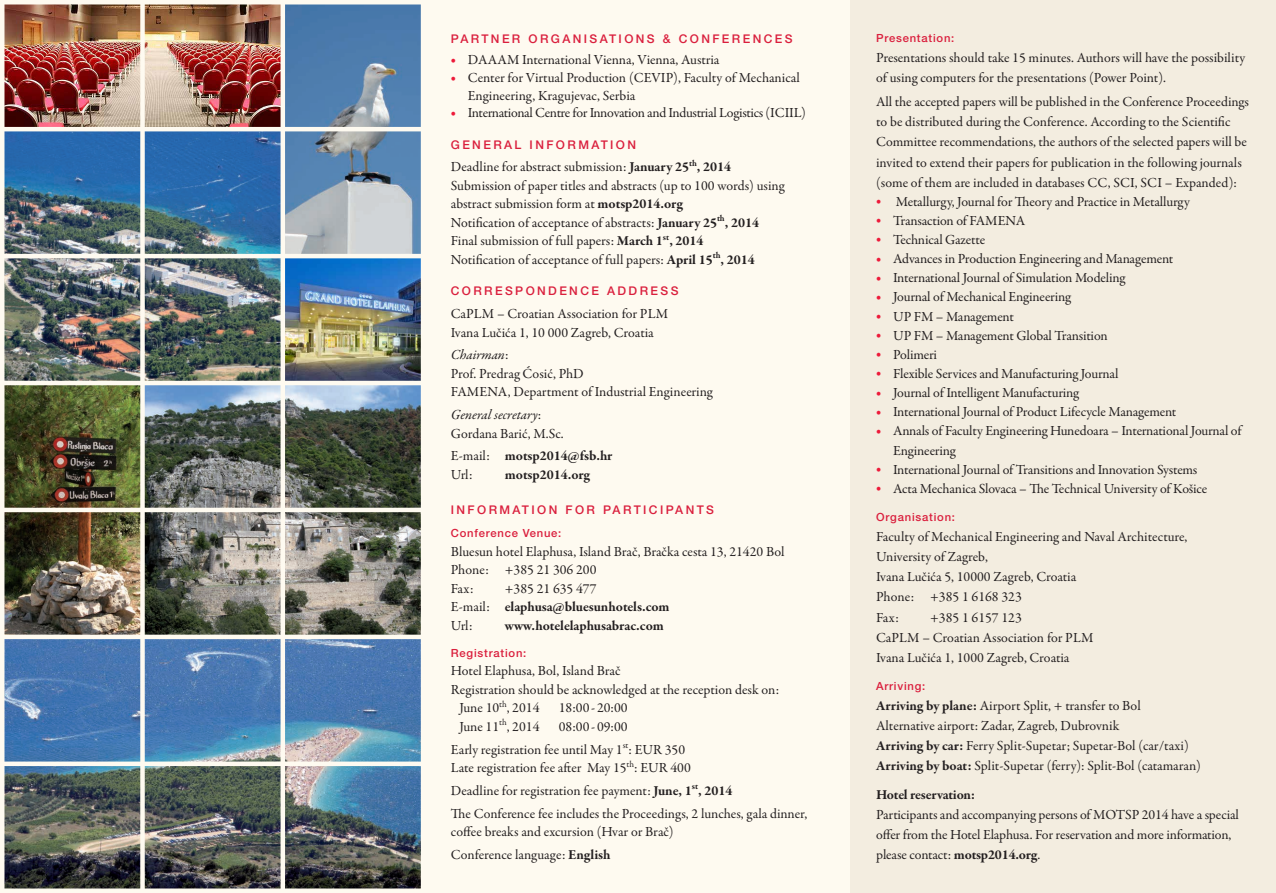
<style>
.page{position:relative;width:1276px;height:893px;background:#fff}
.page>*{position:absolute;margin:0;border:0;box-sizing:border-box;transform-origin:0 0}
.t1{font:13.95px/20.1px "Garamond Premr Pro";letter-spacing:-.005em;color:#231f20}
.t2{font:700 13.95px/18.5px "Garamond Premr Pro";letter-spacing:-.005em;color:#231f20}
.t3{font:13.95px "Garamond Premr Pro";letter-spacing:-.025em;color:#231f20}
.t4{font:500 12px "Helvetica Neue LT Pro";letter-spacing:.2em;color:#da1f3d}
.t5{font:500 11.25px "Helvetica Neue LT Pro";letter-spacing:.07em;color:#da1f3d}
.s1{font-size:12px;color:#ed1a3a}
.s2{font-weight:700}
.s3{font-style:italic}
.s4{font-weight:400}
</style>
<div class="page">
<img style="left:285px;top:5px;width:136px;height:249px">
<img style="left:4px;top:5px;width:276px;height:376px">
<img style="left:4px;top:639px;width:417px;height:249px">
<img style="left:4px;top:385px;width:136px;height:250px">
<img style="left:145px;top:379px;width:276px;height:256px">
<img style="left:285px;top:258px;width:136px;height:123px">
<div style="left:140px;top:2px;width:5px;height:889px;background:#fefaf0"></div>
<div style="left:280px;top:2px;width:5px;height:889px;background:#fefaf0"></div>
<hr style="left:421px;top:0;width:4px;height:893px;background:#fefaf0">
<hr style="left:0;top:2px;width:4px;height:891px;background:#fefaf0">
<div style="left:0;top:0;width:425px;height:5px;background:#fefaf0"></div>
<hr style="left:2px;top:127px;width:421px;height:4px;background:#fefaf0">
<hr style="left:2px;top:254px;width:421px;height:4px;background:#fefaf0">
<hr style="left:2px;top:381px;width:421px;height:4px;background:#fefaf0">
<hr style="left:2px;top:508px;width:421px;height:4px;background:#fefaf0">
<hr style="left:2px;top:635px;width:421px;height:4px;background:#fefaf0">
<div style="left:2px;top:761px;width:421px;height:5px;background:#fefaf0"></div>
<div style="left:0;top:888px;width:425px;height:5px;background:#fefaf0"></div>
<div style="left:425px;top:0;width:425px;height:893px;background:#fefaf0"></div>
<div style="left:850px;top:0;width:426px;height:893px;background:#f3ede0"></div>
<p class="t4" style="left:451px;top:31px;width:343px">PARTNER ORGANISATIONS &amp; CONFERENCES</p>
<p class="t1" style="left:451px;top:50px;width:270px"><span class="s1">•</span> DAAAM International Vienna, Vienna, Austria</p>
<p class="t1" style="left:468px;top:69px;width:333px;line-height:17.5px;text-indent:-17px"><span class="s1">•</span> Center for Virtual Production (CEVIP), Faculty of Mechanical<br>Engineering, Kragujevac, Serbia</p>
<p class="t3" style="left:451px;top:105px;width:357px"><span class="s1">•</span> International Centre for Innovation and Industrial Logistics (ICIIL)</p>
<p class="t4" style="left:451px;top:137px;width:187px">GENERAL INFORMATION</p>
<p class="t1" style="left:451px;top:158px;width:335px;line-height:18.5px">Deadline for abstract submission: <span class="s2">January 25</span><sup>th</sup><span class="s2">, 2014<br></span>Submission of paper titles and abstracts (up to 100 words) using abstract submission form at <span class="s2">motsp2014.org<br></span>Notification of acceptance of abstracts: <span class="s2">January 25</span><sup>th</sup><span class="s2">, 2014<br></span>Final submission of full papers: <span class="s2">March 1</span><sup>st</sup><span class="s2">, 2014<br></span>Notification of acceptance of full papers: <span class="s2">April 15</span><sup>th</sup><span class="s2">, 2014</span></p>
<p class="t4" style="left:451px;top:284px;width:229px">CORRESPONDENCE ADDRESS</p>
<p class="t1" style="left:451px;top:305px;width:219px;line-height:18.5px">CaPLM – Croatian Association for PLM<br>Ivana Lučića 1, 10 000 Zagreb, Croatia</p>
<p class="t1" style="left:451px;top:346px;width:263px;line-height:18.5px"><span class="s3">Chairman</span>:<br>Prof. Predrag Ćosić, PhD<br>FAMENA, Department of Industrial Engineering</p>
<p class="t1" style="left:451px;top:406px;width:114px;line-height:18.5px"><span class="s3">General secretary</span>:<br>Gordana Barić, M.Sc.</p>
<p class="t2" style="left:451px;top:447px;width:163px"><span class="s4">E-mail:</span> motsp2014@fsb.hr<br><span class="s4">Url:</span></p>
<p class="t2" style="left:505px;top:465px;width:87px">motsp2014.org</p>
<p class="t4" style="left:451px;top:503px;width:265px">INFORMATION FOR PARTICIPANTS</p>
<p class="t5" style="left:451px;top:526px;width:112px">Conference Venue:</p>
<p class="t1" style="left:451px;top:542px;width:335px;line-height:18.5px">Bluesun hotel Elaphusa, Island Brač, Bračka cesta 13, 21420 Bol<br>Phone: +385 21 306 200<br>Fax:</p>
<p class="t2" style="left:451px;top:579px;width:220px;text-indent:54px"><span class="s4">+385 21 635 477<br>E-mail:</span> elaphusa@bluesunhotels.com<br><span class="s4">Url:</span></p>
<p class="t2" style="left:505px;top:616px;width:160px">www.hotelelaphusabrac.com</p>
<p class="t5" style="left:451px;top:646px;width:77px">Registration:</p>
<p class="t1" style="left:451px;top:661px;width:171px">Hotel Elaphusa, Bol, Island Brač</p>
<p class="t1" style="left:451px;top:680px;width:330px">Registration should be acknowledged at the reception desk on:</p>
<p class="t1" style="left:459px;top:698px;width:82px">June 10<sup>th</sup>, 2014</p>
<p class="t1" style="left:559px;top:698px;width:70px">18:00 - 20:00</p>
<p class="t1" style="left:459px;top:717px;width:82px">June 11<sup>th</sup>, 2014</p>
<p class="t1" style="left:451px;top:715px;width:236px;line-height:22.8px;text-indent:108px">08:00 - 09:00<br>Early registration fee until May 1<sup>st</sup>: EUR 350</p>
<p class="t1" style="left:451px;top:757px;width:358px;line-height:22.8px">Late registration fee after May 15<sup>th</sup>: EUR 400<br>Deadline for registration fee payment: <span class="s2">June, 1</span><sup>st</sup><span class="s2">, 2014<br></span>The Conference fee includes the Proceedings, 2 lunches, gala dinner,</p>
<p class="t1" style="left:451px;top:821px;width:224px;line-height:22.8px">coffee breaks and excursion (Hvar or Brač)<br>Conference language: <span class="s2">English</span></p>
<p class="t5" style="left:876px;top:31px;width:80px">Presentation:</p>
<p class="t1" style="left:876px;top:48px;width:370px">Presentations should take 15 minutes. Authors will have the possibility of using computers for the presentations (Power Point).</p>
<p class="t1" style="left:876px;top:92px;width:374px">All the accepted papers will be published in the Conference Proceedings to be distributed during the Conference. According to the Scientific Committee recommendations, the authors of the selected papers will be invited to extend their papers for publication in the following journals (some of them are included in databases CC, SCI, SCI – Expanded):</p>
<p class="t1" style="left:876px;top:192px;width:315px"><span class="s1">•</span> Metallurgy, Journal for Theory and Practice in Metallurgy</p>
<p class="t1" style="left:876px;top:211px;width:151px"><span class="s1">•</span> Transaction of FAMENA</p>
<p class="t1" style="left:876px;top:230px;width:111px"><span class="s1">•</span> Technical Gazette</p>
<p class="t1" style="left:876px;top:249px;width:299px"><span class="s1">•</span> Advances in Production Engineering and Management</p>
<p class="t1" style="left:876px;top:268px;width:251px"><span class="s1">•</span> International Journal of Simulation Modeling</p>
<p class="t1" style="left:876px;top:287px;width:196px"><span class="s1">•</span> Journal of Mechanical Engineering</p>
<p class="t1" style="left:876px;top:306px;width:139px"><span class="s1">•</span> UP FM – Management</p>
<p class="t1" style="left:876px;top:326px;width:233px"><span class="s1">•</span> UP FM – Management Global Transition</p>
<p class="t1" style="left:876px;top:345px;width:62px"><span class="s1">•</span> Polimeri</p>
<p class="t1" style="left:876px;top:364px;width:244px"><span class="s1">•</span> Flexible Services and Manufacturing Journal</p>
<p class="t1" style="left:876px;top:383px;width:204px"><span class="s1">•</span> Journal of Intelligent Manufacturing</p>
<p class="t1" style="left:876px;top:402px;width:302px"><span class="s1">•</span> International Journal of Product Lifecycle Management</p>
<p class="t1" style="left:893px;top:422px;width:350px;line-height:19.2px;text-indent:-17px"><span class="s1">•</span> Annals of Faculty Engineering Hunedoara – International Journal of<br>Engineering</p>
<p class="t1" style="left:876px;top:460px;width:323px"><span class="s1">•</span> International Journal of Transitions and Innovation Systems</p>
<p class="t1" style="left:876px;top:479px;width:333px"><span class="s1">•</span> Acta Mechanica Slovaca – The Technical University of Košice</p>
<p class="t5" style="left:876px;top:511px;width:80px">Organisation:</p>
<p class="t1" style="left:876px;top:527px;width:313px">Faculty of Mechanical Engineering and Naval Architecture,<br>University of Zagreb,<br>Ivana Lučića 5, 10000 Zagreb, Croatia<br>Phone: +385 1 6168 323<br>Fax:</p>
<p class="t1" style="left:876px;top:607px;width:219px;text-indent:54px">+385 1 6157 123<br>CaPLM – Croatian Association for PLM<br>Ivana Lučića 1, 1000 Zagreb, Croatia</p>
<p class="t5" style="left:876px;top:679px;width:51px">Arriving:</p>
<p class="t1" style="left:876px;top:696px;width:326px"><span class="s2">Arriving by plane:</span> Airport Split, + transfer to Bol Alternative airport: Zadar, Zagreb, Dubrovnik<br><span class="s2">Arriving by car:</span> Ferry Split-Supetar; Supetar-Bol (car/taxi)<br><span class="s2">Arriving by boat:</span> Split-Supetar (ferry): Split-Bol (catamaran)</p>
<p class="t2" style="left:876px;top:785px;width:101px">Hotel reservation:</p>
<p class="t1" style="left:876px;top:805px;width:364px">Participants and accompanying persons of MOTSP 2014 have a special offer from the Hotel Elaphusa. For reservation and more information, please contact: <span class="s2">motsp2014.org</span>.</p>
</div>
